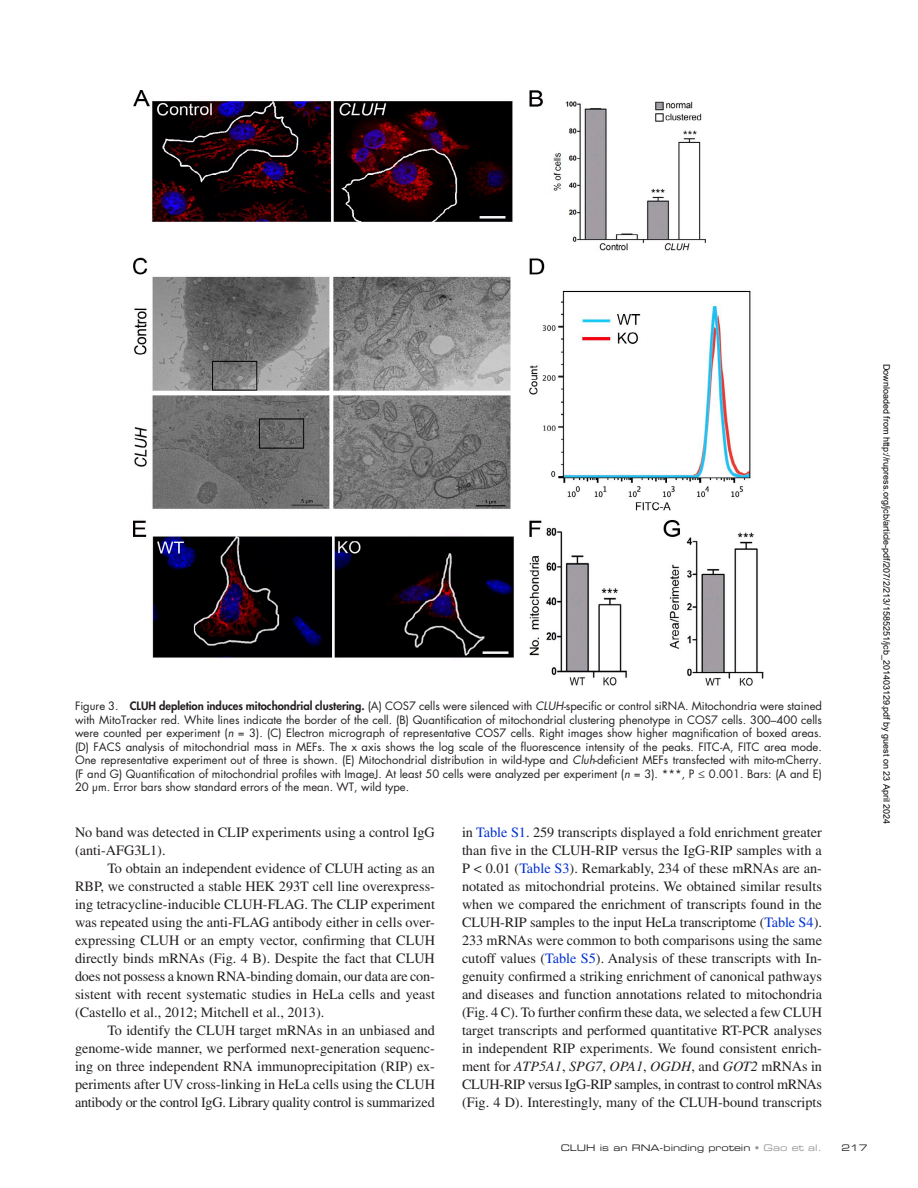
<style>
.page{position:relative;width:918px;height:1188px;background:#fff}
.page>*{position:absolute;margin:0;border:0;box-sizing:border-box;transform-origin:0 0}
.t1{font:14.25px/18px "Times LT Std";color:#231f20;text-align:justify}
.t2{font:11.25px/13.5px "Futura Std";color:#231f20;text-align:justify}
.t3{font:9px "Arial";color:#000}
.t4{font:9px "Eurostile LT Std Ex 2";color:#231f20}
.s1{font-weight:800}
.s2{font-style:italic}
.s3{color:#0030d1}
.s4{color:#949698}
</style>
<div class="page">
<img style="left:134px;top:90px;width:629px;height:595px">
<p class="t2" style="left:75px;top:700px;width:749px">Figure 3. <span class="s1">CLUH depletion induces mitochondrial clustering.</span> (A) COS7 cells were silenced with <span class="s2">CLUH-</span>specific or control siRNA. Mitochondria were stained with MitoTracker red. White lines indicate the border of the cell. (B) Quantification of mitochondrial clustering phenotype in COS7 cells. 300–400 cells were counted per experiment (<span class="s2">n</span> = 3). (C) Electron micrograph of representative COS7 cells. Right images show higher magnification of boxed areas. (D) FACS analysis of mitochondrial mass in MEFs. The x axis shows the log scale of the fluorescence intensity of the peaks. FITC-A, FITC area mode.<br>One representative experiment out of three is shown. (E) Mitochondrial distribution in wild-type and <span class="s2">Cluh</span>-deficient MEFs transfected with mito-mCherry. (F and G) Quantification of mitochondrial profiles with ImageJ. At least 50 cells were analyzed per experiment (<span class="s2">n</span> = 3). ***, P ≤ 0.001. Bars: (A and E)<br>20 µm. Error bars show standard errors of the mean. WT, wild type.</p>
<p class="t1" style="left:75px;top:823px;width:361px">No band was detected in CLIP experiments using a control IgG (anti-AFG3L1).</p>
<p class="t1" style="left:75px;top:859px;width:362px;text-indent:32px">To obtain an independent evidence of CLUH acting as an RBP, we constructed a stable HEK 293T cell line overexpress&shy;ing tetracycline-inducible CLUH-FLAG. The CLIP experiment was repeated using the anti-FLAG antibody either in cells over&shy;expressing CLUH or an empty vector, confirming that CLUH directly binds mRNAs (Fig. 4 B). Despite the fact that CLUH does not possess a known RNA-binding domain, our data are con&shy;sistent with recent systematic studies in HeLa cells and yeast (Castello et al., 2012; Mitchell et al., 2013).</p>
<p class="t1" style="left:75px;top:1021px;width:362px;text-indent:32px">To identify the CLUH target mRNAs in an unbiased and genome-wide manner, we performed next-generation sequenc&shy;ing on three independent RNA immunoprecipitation (RIP) ex&shy;periments after UV cross-linking in HeLa cells using the CLUH antibody or the control IgG. Library quality control is summarized</p>
<p class="t1" style="left:462px;top:823px;width:362px">in <span class="s3">Table S1</span>. 259 transcripts displayed a fold enrichment greater than five in the CLUH-RIP versus the IgG-RIP samples with a P &lt; 0.01 (<span class="s3">Table S3</span>). Remarkably, 234 of these mRNAs are an&shy;notated as mitochondrial proteins. We obtained similar results when we compared the enrichment of transcripts found in the CLUH-RIP samples to the input HeLa transcriptome (<span class="s3">Table S4</span>).<br>233 mRNAs were common to both comparisons using the same cutoff values (<span class="s3">Table S5</span>). Analysis of these transcripts with In&shy;genuity confirmed a striking enrichment of canonical pathways and diseases and function annotations related to mitochondria (Fig. 4 C). To further confirm these data, we selected a few CLUH target transcripts and performed quantitative RT-PCR analyses in independent RIP experiments. We found consistent enrich&shy;ment for <span class="s2">ATP5A1</span>, <span class="s2">SPG7</span>, <span class="s2">OPA1</span>, <span class="s2">OGDH</span>, and <span class="s2">GOT2</span> mRNAs in CLUH-RIP versus IgG-RIP samples, in contrast to control mRNAs (Fig. 4 D). Interestingly, many of the CLUH-bound transcripts</p>
<p class="t4" style="left:561px;top:1142px;width:263px">CLUH is an RNA-binding protein <span class="s4">• Gao et al.</span></p>
<p class="t4" style="left:842px;top:1142px;width:28px">217</p>
<p class="t3" style="left:890px;top:364px;width:462px;rotate:90deg">Downloaded from http://rupress.org/jcb/article-pdf/207/2/213/1585251/jcb_201403129.pdf by guest on 23 April 2024</p>
</div>
